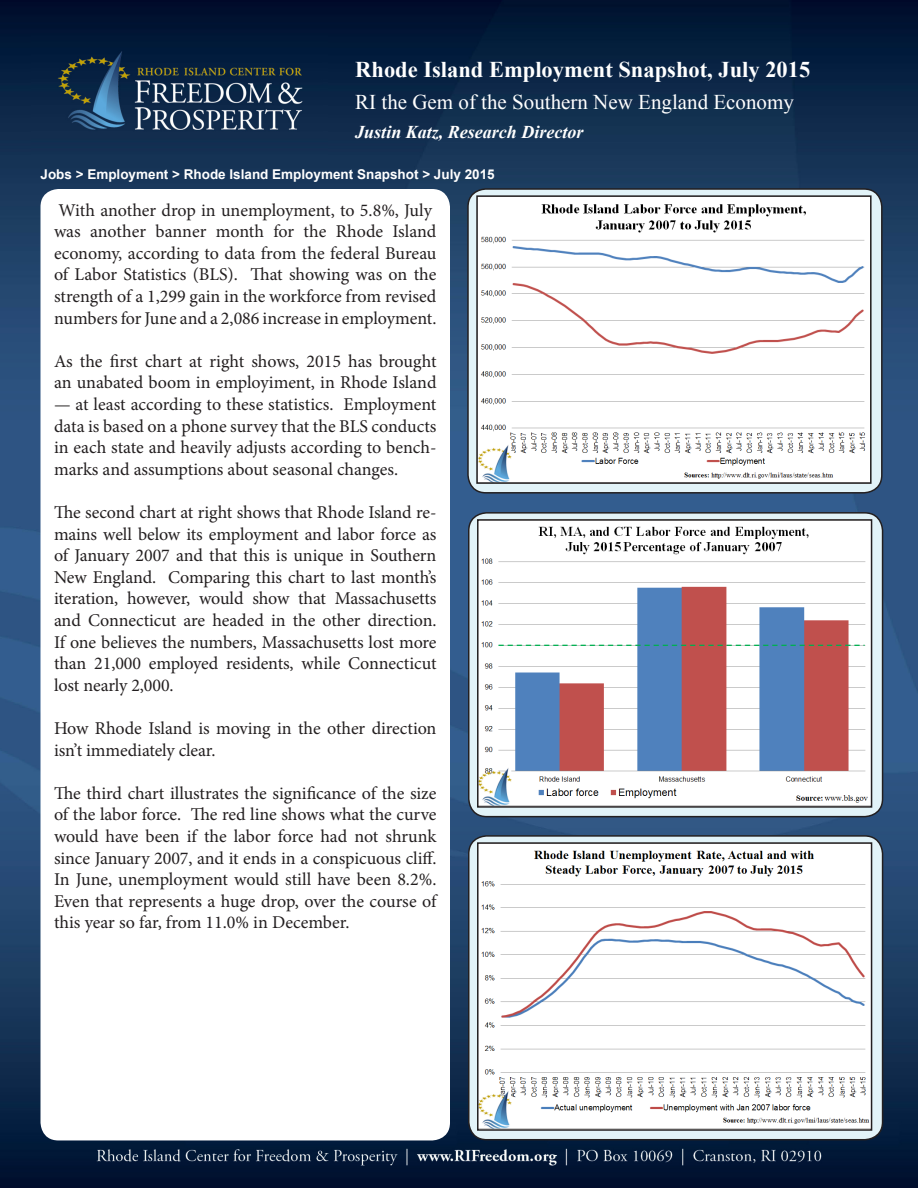
<style>
.page{position:relative;width:918px;height:1188px;background:#fff}
.page>*{position:absolute;margin:0;border:0;box-sizing:border-box;transform-origin:0 0}
.t1{font:700 22.5px "Times New Roman";color:#fff}
.t2{font:21px "Times New Roman";color:#fff}
.t3{font:18px/21.6px "Minion Pro";letter-spacing:-.005em;color:#231f20}
.t4{font:italic 700 18px "Times New Roman";color:#fff}
.t5{font:700 13.5px "Arial";color:#fff}
</style>
<div class="page">
<img style="left:0;top:0;width:918px;height:1086px">
<img style="left:0;top:1086px;width:918px;height:102px">
<div style="left:40px;top:189px;width:410px;height:951px;background:#fff;border-radius:18px"></div>
<div style="left:468px;top:189px;width:414px;height:304px;background:#e2f3f8;border-radius:18px"></div>
<div style="left:467px;top:188px;width:416px;height:306px;border:2px solid #231f20;border-radius:18px"></div>
<img style="left:479px;top:198px;width:390px;height:283px">
<div style="left:476px;top:195px;width:396px;height:289px;border:2px solid #231f20"></div>
<img style="left:32px;top:33px;width:295px;height:126px">
<div style="left:469px;top:513px;width:414px;height:304px;background:#e2f3f8;border-radius:18px"></div>
<div style="left:468px;top:512px;width:415px;height:305px;border:2px solid #231f20;border-radius:18px"></div>
<img style="left:480px;top:522px;width:389px;height:283px">
<div style="left:477px;top:519px;width:395px;height:289px;border:2px solid #231f20"></div>
<div style="left:469px;top:836px;width:414px;height:304px;background:#e2f3f8;border-radius:18px"></div>
<div style="left:468px;top:835px;width:415px;height:305px;border:2px solid #231f20;border-radius:18px"></div>
<img style="left:480px;top:845px;width:389px;height:283px">
<div style="left:477px;top:842px;width:395px;height:289px;border:2px solid #231f20"></div>
<p class="t1" style="left:355px;top:54px;width:457px">Rhode Island Employment Snapshot, July 2015</p>
<p class="t2" style="left:355px;top:88px;width:440px">RI the Gem of the Southern New England Economy</p>
<p class="t4" style="left:355px;top:119px;width:230px">Justin Katz, Research Director</p>
<p class="t5" style="left:40px;top:166px;width:456px">Jobs &gt; Employment &gt; Rhode Island Employment Snapshot &gt; July 2015</p>
<p class="t3" style="left:54px;top:199px;width:384px">With another drop in unemployment, to 5.8%, July was another banner month for the Rhode Island economy, according to data from the federal Bureau of Labor Statistics (BLS). That showing was on the strength of a 1,299 gain in the workforce from revised numbers for June and a 2,086 increase in employment.</p>
<p class="t3" style="left:54px;top:350px;width:384px">As the first chart at right shows, 2015 has brought an unabated boom in employiment, in Rhode Island</p>
<p class="t3" style="left:54px;top:394px;width:384px;text-align:justify">— at least according to these statistics. Employment data is based on a phone survey that the BLS conducts in each state and heavily adjusts according to bench&shy;marks and assumptions about seasonal changes.</p>
<p class="t3" style="left:54px;top:502px;width:384px;text-align:justify">The second chart at right shows that Rhode Island re&shy;mains well below its employment and labor force as of January 2007 and that this is unique in Southern New England. Comparing this chart to last month’s iteration, however, would show that Massachusetts and Connecticut are headed in the other direction.<br>If one believes the numbers, Massachusetts lost more than 21,000 employed residents, while Connecticut lost nearly 2,000.</p>
<p class="t3" style="left:54px;top:718px;width:384px">How Rhode Island is moving in the other direction isn’t immediately clear.</p>
<p class="t3" style="left:54px;top:782px;width:384px;text-align:justify">The third chart illustrates the significance of the size of the labor force. The red line shows what the curve would have been if the labor force had not shrunk since January 2007, and it ends in a conspicuous cliff.<br>In June, unemployment would still have been 8.2%.<br>Even that represents a huge drop, over the course of this year so far, from 11.0% in December.</p>
</div>
